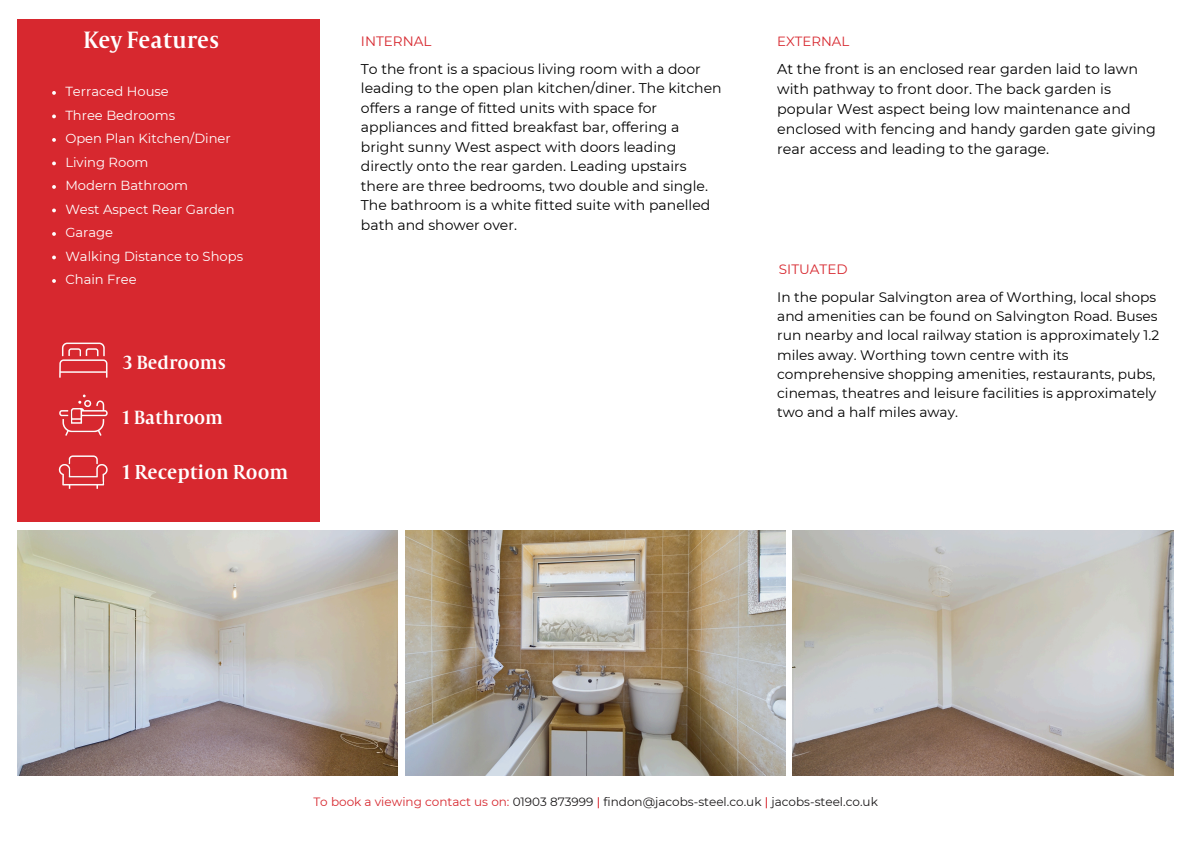
<style>
.page{position:relative;width:1191px;height:843px;background:#fff}
.page>*{position:absolute;margin:0;border:0;box-sizing:border-box;transform-origin:0 0}
.t1{font:26px "Capitolium Road";color:#fff}
.t2{font:22.2px "Capitolium Road";color:#fff}
.t3{font:21px "Capitolium Road";color:#fff}
.t4{font:14.3px/19.8px "Montserrat";color:#000}
.t5{font:14px/19.5px "Montserrat";color:#000}
.t6{font:13.8px/19.1px "Montserrat";color:#000}
.t7{font:13.6px "Montserrat";color:#d7282f}
.t8{font:13.5px "Montserrat";color:#d7282f}
.t9{font:13.3px "Montserrat";color:#d7282f}
.t10{font:13.1px "Montserrat";color:#fff}
.t11{font:12px "Montserrat";color:#191718}
.s1{color:#d7282f}
.s2{font-weight:500;color:#d7282f}
</style>
<div class="page">
<img style="left:17px;top:530px;width:381px;height:245px">
<img style="left:405px;top:530px;width:380px;height:245px">
<img style="left:792px;top:530px;width:380px;height:245px">
<div style="left:17px;top:19px;width:303px;height:502px;background:#d7282f"></div>
<img style="left:58px;top:455px;width:50px;height:34px">
<img style="left:59px;top:394px;width:49px;height:42px">
<img style="left:59px;top:342px;width:49px;height:36px">
<svg style="left:52px;top:91px;width:4px;height:4px"></svg>
<svg style="left:52px;top:114px;width:4px;height:4px"></svg>
<svg style="left:52px;top:138px;width:4px;height:4px"></svg>
<svg style="left:52px;top:161px;width:4px;height:4px"></svg>
<svg style="left:52px;top:185px;width:4px;height:4px"></svg>
<svg style="left:52px;top:208px;width:4px;height:4px"></svg>
<svg style="left:52px;top:232px;width:4px;height:4px"></svg>
<svg style="left:52px;top:255px;width:4px;height:4px"></svg>
<svg style="left:52px;top:279px;width:4px;height:4px"></svg>
<h2 class="t1" style="left:83px;top:31px;width:138px">Key Features</h2>
<p class="t10" style="left:65px;top:84px;width:105px">Terraced House</p>
<p class="t10" style="left:65px;top:107px;width:111px">Three Bedrooms</p>
<p class="t10" style="left:65px;top:131px;width:167px">Open Plan Kitchen/Diner</p>
<p class="t10" style="left:65px;top:154px;width:85px">Living Room</p>
<p class="t10" style="left:65px;top:178px;width:124px">Modern Bathroom</p>
<p class="t10" style="left:65px;top:201px;width:171px">West Aspect Rear Garden</p>
<p class="t10" style="left:65px;top:224px;width:49px">Garage</p>
<p class="t10" style="left:65px;top:248px;width:179px">Walking Distance to Shops</p>
<p class="t10" style="left:65px;top:271px;width:73px">Chain Free</p>
<h2 class="t3" style="left:123px;top:355px;width:104px">3 Bedrooms</h2>
<h2 class="t3" style="left:123px;top:410px;width:102px">1 Bathroom</h2>
<h3 class="t2" style="left:123px;top:464px;width:167px">1 Reception Room</h3>
<h4 class="t7" style="left:361px;top:33px;width:72px">INTERNAL</h4>
<h3 class="t5" style="left:361px;top:59px;width:362px">To the front is a spacious living room with a door leading to the open plan kitchen/diner. The kitchen offers a range of fitted units with space for appliances and fitted breakfast bar, offering a bright sunny West aspect with doors leading directly onto the rear garden. Leading upstairs there are three bedrooms, two double and single.<br>The bathroom is a white fitted suite with panelled bath and shower over.</h3>
<h4 class="t9" style="left:777px;top:33px;width:74px">EXTERNAL</h4>
<h3 class="t4" style="left:777px;top:59px;width:380px">At the front is an enclosed rear garden laid to lawn with pathway to front door. The back garden is popular West aspect being low maintenance and enclosed with fencing and handy garden gate giving rear access and leading to the garage.</h3>
<h4 class="t8" style="left:778px;top:261px;width:70px">SITUATED</h4>
<p class="t6" style="left:777px;top:287px;width:383px">In the popular Salvington area of Worthing, local shops and amenities can be found on Salvington Road. Buses run nearby and local railway station is approximately 1.2 miles away. Worthing town centre with its comprehensive shopping amenities, restaurants, pubs, cinemas, theatres and leisure facilities is approximately two and a half miles away.</p>
<p class="t11" style="left:313px;top:794px;width:566px"><span class="s1">To book a viewing contact us on:</span> 01903 873999 <span class="s2">|</span> findon@jacobs-steel.co.uk <span class="s2">|</span> jacobs-steel.co.uk</p>
</div>
